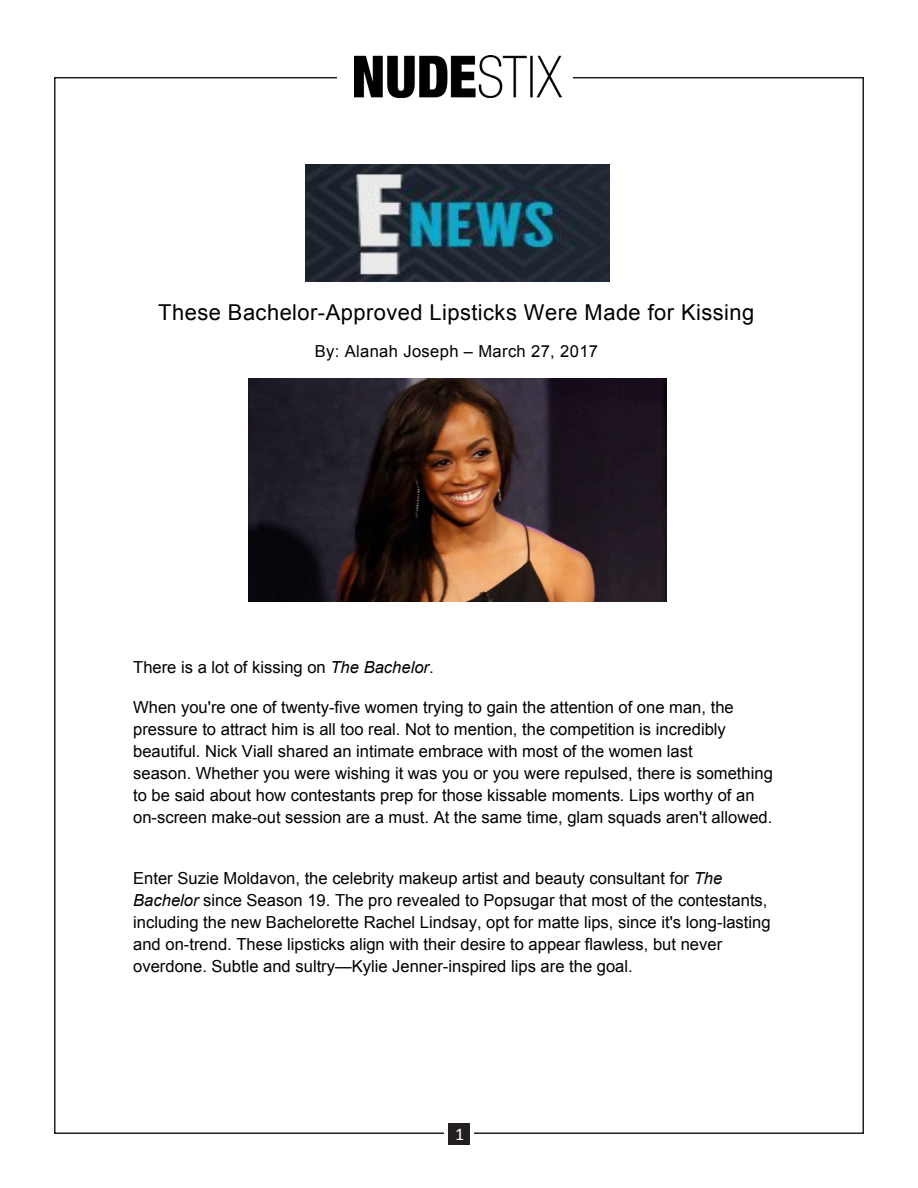
<style>
.page{position:relative;width:918px;height:1188px;background:#fff}
.page>*{position:absolute;margin:0;border:0;box-sizing:border-box;transform-origin:0 0}
.t1{font:21.9px "Arial";letter-spacing:.02em;color:#000}
.t2{font:18px "Calibri";color:#fff}
.t3{font:16.65px/21.9px "Arial";color:#000}
.t4{font:16.65px "Arial";letter-spacing:.02em;color:#000}
.s1{font-style:italic}
</style>
<div class="page">
<img style="left:354px;top:56px;width:208px;height:42px">
<div style="left:448px;top:1123px;width:22px;height:22px;background:#231f20"></div>
<img style="left:305px;top:164px;width:304px;height:118px">
<img style="left:248px;top:378px;width:418px;height:224px">
<p class="t1" style="left:158px;top:298px;width:598px">These Bachelor-Approved Lipsticks Were Made for Kissing</p>
<p class="t4" style="left:315px;top:341px;width:285px">By: Alanah Joseph – March 27, 2017</p>
<p class="t3" style="left:133px;top:657px;width:302px">There is a lot of kissing on <span class="s1">The Bachelor</span>.</p>
<p class="t3" style="left:133px;top:696px;width:641px">When you're one of twenty-five women trying to gain the attention of one man, the pressure to attract him is all too real. Not to mention, the competition is incredibly beautiful. Nick Viall shared an intimate embrace with most of the women last<br>season. Whether you were wishing it was you or you were repulsed, there is something to be said about how contestants prep for those kissable moments. Lips worthy of an on-screen make-out session are a must. At the same time, glam squads aren't allowed.</p>
<p class="t3" style="left:133px;top:867px;width:639px">Enter Suzie Moldavon, the celebrity makeup artist and beauty consultant for <span class="s1">The Bachelor</span> since Season 19. The pro revealed to Popsugar that most of the contestants, including the new Bachelorette Rachel Lindsay, opt for matte lips, since it's long-lasting and on-trend. These lipsticks align with their desire to appear flawless, but never overdone. Subtle and sultry—Kylie Jenner-inspired lips are the goal.</p>
<p class="t2" style="left:455px;top:1123px;width:11px">1</p>
</div>
